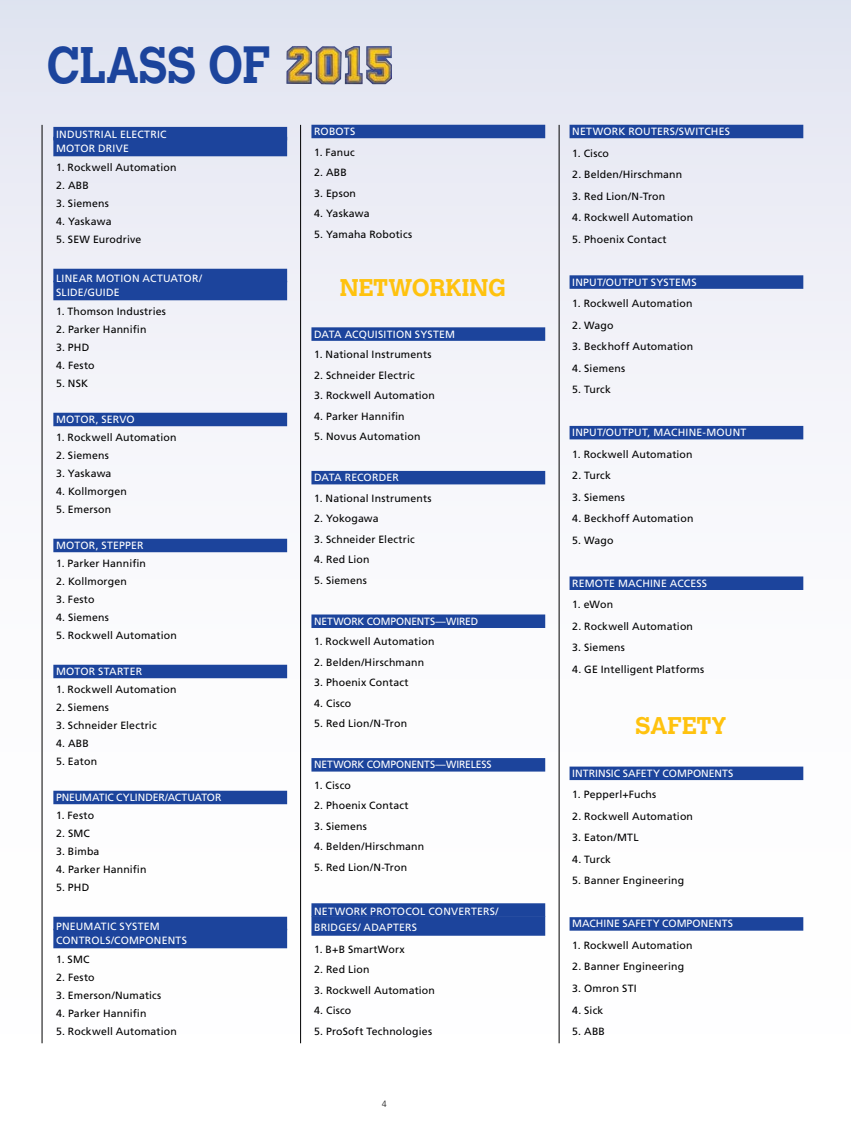
<style>
.page{position:relative;width:851px;height:1134px;background:#fff}
.page>*{position:absolute;margin:0;border:0;box-sizing:border-box;transform-origin:0 0}
.t1{font:700 51px "Calvert MT Std";letter-spacing:-.005em;color:#1c449c;scale:.9 1}
.t2{font:700 24px "Calvert MT Std";letter-spacing:-.005em;color:#ffc20e}
.t3{font:10.5px "Frutiger LT Std";letter-spacing:.015em;color:#000}
.t4{font:10.5px/14.2px "Frutiger LT Std";letter-spacing:.015em;color:#fff}
.t5{font:10.5px "Frutiger LT Std";letter-spacing:-.005em;color:#fff}
.t6{font:10.5px "Frutiger LT Std";letter-spacing:-.01em;color:#fff}
.t7{font:9px "Avenir LT Std";color:#000}
.s1{font-size:52.05px}
</style>
<div class="page">
<div style="left:0;top:0;width:850px;height:1134px;background:linear-gradient(to bottom,#e6e8f3,#fff)"></div>
<div style="left:53px;top:127px;width:234px;height:13px;background:#1c449c"></div>
<div style="left:53px;top:137px;width:234px;height:19px;background:#1c449c"></div>
<div style="left:53px;top:269px;width:234px;height:13px;background:#1c449c"></div>
<div style="left:53px;top:281px;width:234px;height:19px;background:#1c449c"></div>
<div style="left:53px;top:413px;width:234px;height:13px;background:#1c449c"></div>
<div style="left:53px;top:539px;width:234px;height:13px;background:#1c449c"></div>
<div style="left:53px;top:665px;width:234px;height:13px;background:#1c449c"></div>
<div style="left:53px;top:791px;width:234px;height:13px;background:#1c449c"></div>
<div style="left:53px;top:917px;width:234px;height:13px;background:#1c449c"></div>
<div style="left:53px;top:929px;width:234px;height:19px;background:#1c449c"></div>
<div style="left:311px;top:125px;width:234px;height:13px;background:#1c449c"></div>
<div style="left:311px;top:327px;width:234px;height:14px;background:#1c449c"></div>
<div style="left:311px;top:471px;width:234px;height:13px;background:#1c449c"></div>
<div style="left:311px;top:615px;width:234px;height:13px;background:#1c449c"></div>
<div style="left:311px;top:758px;width:234px;height:14px;background:#1c449c"></div>
<div style="left:311px;top:903px;width:234px;height:14px;background:#1c449c"></div>
<div style="left:311px;top:916px;width:234px;height:20px;background:#1c449c"></div>
<div style="left:569px;top:125px;width:234px;height:13px;background:#1c449c"></div>
<div style="left:569px;top:275px;width:234px;height:14px;background:#1c449c"></div>
<div style="left:569px;top:426px;width:234px;height:13px;background:#1c449c"></div>
<div style="left:569px;top:576px;width:234px;height:14px;background:#1c449c"></div>
<div style="left:569px;top:767px;width:234px;height:13px;background:#1c449c"></div>
<div style="left:569px;top:917px;width:234px;height:14px;background:#1c449c"></div>
<img style="left:366px;top:46px;width:26px;height:38px">
<img style="left:286px;top:46px;width:26px;height:38px">
<img style="left:345px;top:46px;width:18px;height:38px">
<img style="left:315px;top:46px;width:27px;height:39px">
<hr style="left:42px;top:125px;width:1px;height:918px;background:#000">
<hr style="left:300px;top:125px;width:1px;height:918px;background:#000">
<hr style="left:558px;top:125px;width:1px;height:918px;background:#000">
<h1 class="t1" style="left:47px;top:33px;width:250px">CLASS <span class="s1">OF</span></h1>
<p class="t4" style="left:56px;top:127px;width:112px">INDUSTRIAL ELECTRIC<br>MOTOR DRIVE</p>
<p class="t3" style="left:56px;top:161px;width:122px">1. Rockwell Automation</p>
<p class="t3" style="left:56px;top:179px;width:34px">2. ABB</p>
<p class="t3" style="left:56px;top:197px;width:54px">3. Siemens</p>
<p class="t3" style="left:56px;top:215px;width:57px">4. Yaskawa</p>
<p class="t3" style="left:56px;top:233px;width:87px">5. SEW Eurodrive</p>
<p class="t4" style="left:56px;top:271px;width:148px">LINEAR MOTION ACTUATOR/<br>SLIDE/GUIDE</p>
<p class="t3" style="left:56px;top:305px;width:111px">1. Thomson Industries</p>
<p class="t3" style="left:56px;top:323px;width:92px">2. Parker Hannifin</p>
<p class="t3" style="left:56px;top:341px;width:35px">3. PHD</p>
<p class="t3" style="left:56px;top:359px;width:40px">4. Festo</p>
<p class="t3" style="left:56px;top:377px;width:34px">5. NSK</p>
<p class="t4" style="left:56px;top:412px;width:80px">MOTOR, SERVO</p>
<p class="t3" style="left:56px;top:431px;width:122px">1. Rockwell Automation</p>
<p class="t3" style="left:56px;top:449px;width:54px">2. Siemens</p>
<p class="t3" style="left:56px;top:467px;width:57px">3. Yaskawa</p>
<p class="t3" style="left:56px;top:485px;width:72px">4. Kollmorgen</p>
<p class="t3" style="left:56px;top:503px;width:57px">5. Emerson</p>
<p class="t4" style="left:56px;top:538px;width:89px">MOTOR, STEPPER</p>
<p class="t3" style="left:56px;top:557px;width:91px">1. Parker Hannifin</p>
<p class="t3" style="left:56px;top:575px;width:72px">2. Kollmorgen</p>
<p class="t3" style="left:56px;top:593px;width:40px">3. Festo</p>
<p class="t3" style="left:56px;top:611px;width:54px">4. Siemens</p>
<p class="t3" style="left:56px;top:629px;width:122px">5. Rockwell Automation</p>
<p class="t4" style="left:56px;top:664px;width:88px">MOTOR STARTER</p>
<p class="t3" style="left:56px;top:683px;width:122px">1. Rockwell Automation</p>
<p class="t3" style="left:56px;top:701px;width:54px">2. Siemens</p>
<p class="t3" style="left:56px;top:719px;width:102px">3. Schneider Electric</p>
<p class="t3" style="left:56px;top:737px;width:34px">4. ABB</p>
<p class="t3" style="left:56px;top:755px;width:43px">5. Eaton</p>
<p class="t5" style="left:56px;top:791px;width:167px">PNEUMATIC CYLINDER/ACTUATOR</p>
<p class="t3" style="left:56px;top:809px;width:40px">1. Festo</p>
<p class="t3" style="left:56px;top:827px;width:35px">2. SMC</p>
<p class="t3" style="left:56px;top:845px;width:45px">3. Bimba</p>
<p class="t3" style="left:56px;top:863px;width:92px">4. Parker Hannifin</p>
<p class="t3" style="left:56px;top:881px;width:35px">5. PHD</p>
<p class="t4" style="left:56px;top:919px;width:132px">PNEUMATIC SYSTEM<br>CONTROLS/COMPONENTS</p>
<p class="t3" style="left:56px;top:953px;width:35px">1. SMC</p>
<p class="t3" style="left:56px;top:971px;width:40px">2. Festo</p>
<p class="t3" style="left:56px;top:989px;width:107px">3. Emerson/Numatics</p>
<p class="t3" style="left:56px;top:1007px;width:92px">4. Parker Hannifin</p>
<p class="t3" style="left:56px;top:1025px;width:122px">5. Rockwell Automation</p>
<p class="t4" style="left:314px;top:124px;width:43px">ROBOTS</p>
<p class="t3" style="left:314px;top:146px;width:42px">1. Fanuc</p>
<p class="t3" style="left:314px;top:166px;width:34px">2. ABB</p>
<p class="t3" style="left:314px;top:187px;width:43px">3. Epson</p>
<p class="t3" style="left:314px;top:207px;width:57px">4. Yaskawa</p>
<p class="t3" style="left:314px;top:228px;width:99px">5. Yamaha Robotics</p>
<h2 class="t2" style="left:340px;top:273px;width:168px">NETWORKING</h2>
<p class="t4" style="left:314px;top:327px;width:142px">DATA ACQUISITION SYSTEM</p>
<p class="t3" style="left:314px;top:348px;width:119px">1. National Instruments</p>
<p class="t3" style="left:314px;top:369px;width:102px">2. Schneider Electric</p>
<p class="t3" style="left:314px;top:389px;width:122px">3. Rockwell Automation</p>
<p class="t3" style="left:314px;top:410px;width:92px">4. Parker Hannifin</p>
<p class="t3" style="left:314px;top:430px;width:108px">5. Novus Automation</p>
<p class="t4" style="left:314px;top:470px;width:86px">DATA RECORDER</p>
<p class="t3" style="left:314px;top:492px;width:119px">1. National Instruments</p>
<p class="t3" style="left:314px;top:512px;width:66px">2. Yokogawa</p>
<p class="t3" style="left:314px;top:533px;width:102px">3. Schneider Electric</p>
<p class="t3" style="left:314px;top:553px;width:57px">4. Red Lion</p>
<p class="t3" style="left:314px;top:574px;width:54px">5. Siemens</p>
<p class="t5" style="left:314px;top:615px;width:166px">NETWORK COMPONENTS—WIRED</p>
<p class="t3" style="left:314px;top:635px;width:122px">1. Rockwell Automation</p>
<p class="t3" style="left:314px;top:656px;width:111px">2. Belden/Hirschmann</p>
<p class="t3" style="left:314px;top:676px;width:96px">3. Phoenix Contact</p>
<p class="t3" style="left:314px;top:697px;width:39px">4. Cisco</p>
<p class="t3" style="left:314px;top:717px;width:95px">5. Red Lion/N-Tron</p>
<p class="t6" style="left:314px;top:759px;width:179px">NETWORK COMPONENTS—WIRELESS</p>
<p class="t3" style="left:314px;top:779px;width:38px">1. Cisco</p>
<p class="t3" style="left:314px;top:800px;width:96px">2. Phoenix Contact</p>
<p class="t3" style="left:314px;top:820px;width:54px">3. Siemens</p>
<p class="t3" style="left:314px;top:841px;width:112px">4. Belden/Hirschmann</p>
<p class="t3" style="left:314px;top:861px;width:95px">5. Red Lion/N-Tron</p>
<p class="t4" style="left:314px;top:904px;width:186px;line-height:15.6px">NETWORK PROTOCOL CONVERTERS/<br>BRIDGES/ ADAPTERS</p>
<p class="t3" style="left:314px;top:943px;width:92px">1. B+B SmartWorx</p>
<p class="t3" style="left:314px;top:964px;width:57px">2. Red Lion</p>
<p class="t3" style="left:314px;top:984px;width:122px">3. Rockwell Automation</p>
<p class="t3" style="left:314px;top:1005px;width:39px">4. Cisco</p>
<p class="t3" style="left:314px;top:1025px;width:119px">5. ProSoft Technologies</p>
<p class="t7" style="left:382px;top:1099px;width:7px">4</p>
<p class="t4" style="left:572px;top:124px;width:159px">NETWORK ROUTERS/SWITCHES</p>
<p class="t3" style="left:572px;top:147px;width:38px">1. Cisco</p>
<p class="t3" style="left:572px;top:168px;width:111px">2. Belden/Hirschmann</p>
<p class="t3" style="left:572px;top:190px;width:95px">3. Red Lion/N-Tron</p>
<p class="t3" style="left:572px;top:211px;width:122px">4. Rockwell Automation</p>
<p class="t3" style="left:572px;top:233px;width:96px">5. Phoenix Contact</p>
<p class="t4" style="left:572px;top:275px;width:126px">INPUT/OUTPUT SYSTEMS</p>
<p class="t3" style="left:572px;top:297px;width:122px">1. Rockwell Automation</p>
<p class="t3" style="left:572px;top:319px;width:43px">2. Wago</p>
<p class="t3" style="left:572px;top:340px;width:122px">3. Beckhoff Automation</p>
<p class="t3" style="left:572px;top:362px;width:54px">4. Siemens</p>
<p class="t3" style="left:572px;top:383px;width:40px">5. Turck</p>
<p class="t4" style="left:572px;top:425px;width:176px">INPUT/OUTPUT, MACHINE-MOUNT</p>
<p class="t3" style="left:572px;top:448px;width:122px">1. Rockwell Automation</p>
<p class="t3" style="left:572px;top:469px;width:40px">2. Turck</p>
<p class="t3" style="left:572px;top:491px;width:54px">3. Siemens</p>
<p class="t3" style="left:572px;top:512px;width:123px">4. Beckhoff Automation</p>
<p class="t3" style="left:572px;top:534px;width:43px">5. Wago</p>
<p class="t4" style="left:572px;top:576px;width:136px">REMOTE MACHINE ACCESS</p>
<p class="t3" style="left:572px;top:599px;width:42px">1. eWon</p>
<p class="t3" style="left:572px;top:620px;width:122px">2. Rockwell Automation</p>
<p class="t3" style="left:572px;top:642px;width:54px">3. Siemens</p>
<p class="t3" style="left:572px;top:663px;width:134px">4. GE Intelligent Platforms</p>
<h2 class="t2" style="left:635px;top:710px;width:92px">SAFETY</h2>
<p class="t4" style="left:572px;top:766px;width:163px">INTRINSIC SAFETY COMPONENTS</p>
<p class="t3" style="left:572px;top:789px;width:86px">1. Pepperl+Fuchs</p>
<p class="t3" style="left:572px;top:810px;width:122px">2. Rockwell Automation</p>
<p class="t3" style="left:572px;top:832px;width:68px">3. Eaton/MTL</p>
<p class="t3" style="left:572px;top:853px;width:40px">4. Turck</p>
<p class="t3" style="left:572px;top:875px;width:113px">5. Banner Engineering</p>
<p class="t4" style="left:572px;top:917px;width:162px">MACHINE SAFETY COMPONENTS</p>
<p class="t3" style="left:572px;top:939px;width:122px">1. Rockwell Automation</p>
<p class="t3" style="left:572px;top:961px;width:113px">2. Banner Engineering</p>
<p class="t3" style="left:572px;top:982px;width:66px">3. Omron STI</p>
<p class="t3" style="left:572px;top:1004px;width:33px">4. Sick</p>
<p class="t3" style="left:572px;top:1025px;width:34px">5. ABB</p>
</div>
